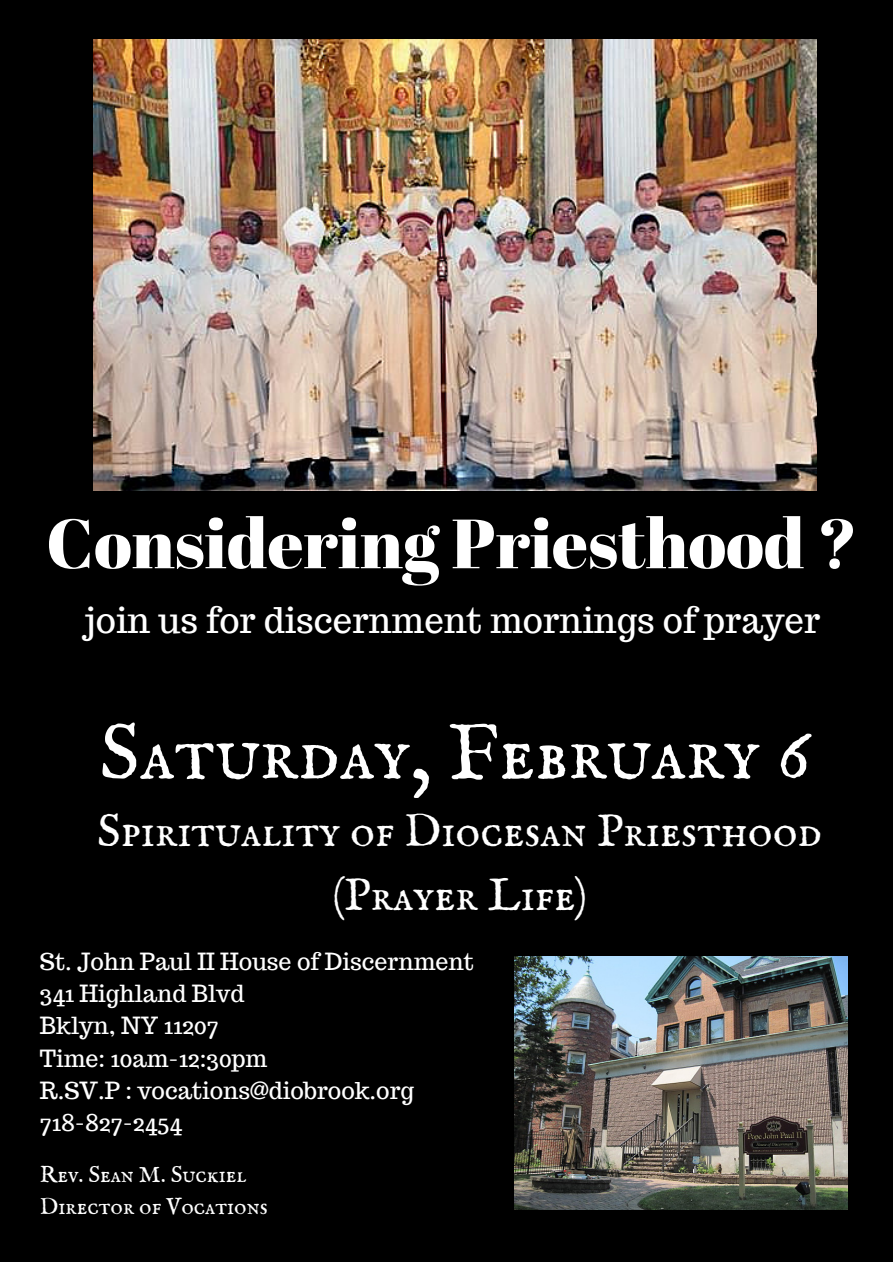
<style>
.page{position:relative;width:893px;height:1262px;background:#fff}
.page>*{position:absolute;margin:0;border:0;box-sizing:border-box;transform-origin:0 0}
.t1{font:79.43px "IM FELL English SC";color:#fff}
.t2{font:69.45px "Abril Fatface";color:#fff}
.t3{font:46.35px/64.1px "IM FELL English SC";color:#fff;text-align:center}
.t4{font:34.72px "Trocchi";color:#fff}
.t5{font:23.17px/32px "Trocchi";color:#fff}
.t6{font:23.17px/32px "IM FELL English SC";color:#fff}
</style>
<div class="page">
<div style="left:0;top:0;width:892px;height:1262px;background:#000"></div>
<img style="left:514px;top:957px;width:333px;height:253px">
<img style="left:93px;top:39px;width:723px;height:451px">
<h2 class="t2" style="left:46px;top:495px;width:812px">Considering Priesthood ?</h2>
<h3 class="t4" style="left:85px;top:598px;width:737px">join us for discernment mornings of prayer</h3>
<h1 class="t1" style="left:99px;top:707px;width:712px">Saturday, February 6</h1>
<h3 class="t3" style="left:97px;top:801px;width:726px">Spirituality of Diocesan Priesthood (Prayer Life)</h3>
<p class="t5" style="left:40px;top:946px;width:435px">St. John Paul II House of Discernment<br>341 Highland Blvd<br>Bklyn, NY 11207<br>Time: 10am-12:30pm<br>R.SV.P : vocations@diobrook.org<br>718-827-2454</p>
<p class="t6" style="left:40px;top:1160px;width:229px">Rev. Sean M. Suckiel<br>Director of Vocations</p>
</div>
